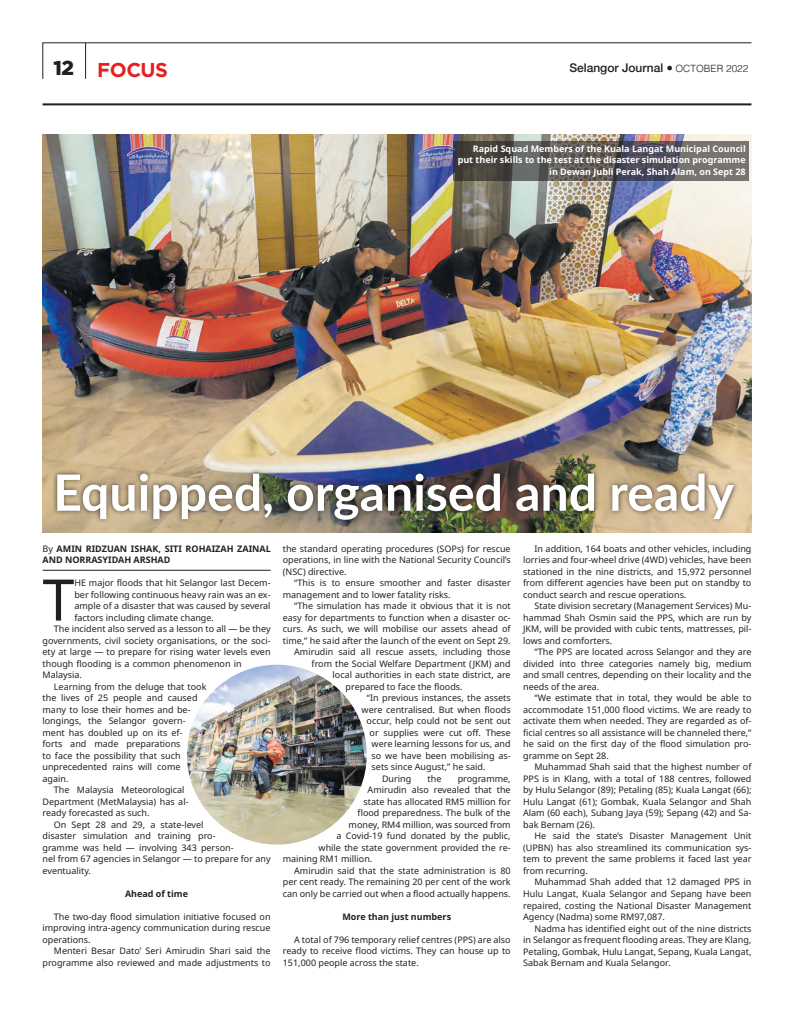
<style>
.page{position:relative;width:794px;height:1010px;background:#fff}
.page>*{position:absolute;margin:0;border:0;box-sizing:border-box;transform-origin:0 0}
.BODYTEXT{font:57.3px "Noto Sans";color:#231f20}
._1st_LEAD{font:700 50px "Lato";color:#fff}
.t1{font:700 20px "Gotham";letter-spacing:-.025em;color:#e52021}
.t2{font:900 20px "Gotham";color:#231f20}
.t3{font:500 12px "Helvetica Neue";color:#231f20}
.BODYTEXT-2{font:9px/11.5px "Noto Sans";color:#231f20;text-align:justify}
.BODYTEXT-3{font:700 9px/11.5px "Noto Sans";color:#fff;text-align:right}
.Ruler{font:700 9px/11.5px "Noto Sans";color:#231f20}
.BODYTEXT-4{font:700 9px "Noto Sans";color:#231f20}
.s1{font-family:"Helvetica";font-weight:300;font-size:10px}
.s2{font-weight:400}
</style>
<div class="page">
<hr style="left:43px;top:103px;width:708px;height:2px;background:#231f20">
<hr style="left:43px;top:43px;width:708px;height:1px;background:#231f20">
<hr style="left:43px;top:43px;width:1px;height:36px;background:#231f20">
<hr style="left:85px;top:43px;width:1px;height:36px;background:#231f20">
<hr style="left:43px;top:570px;width:228px;height:1px;background:#231f20">
<img style="left:43px;top:134px;width:708px;height:398px">
<div style="left:52px;top:467px;width:687px;height:57px;background:#231f20;opacity:.75"></div>
<img style="left:187px;top:664px;width:180px;height:180px;border-radius:90px">
<svg style="left:453px;top:141px;width:295px;height:39px;background:#5b5859"></svg>
<p class="t2" style="left:54px;top:56px;width:22px">12</p>
<p class="t1" style="left:97px;top:56px;width:72px">FOCUS</p>
<p class="t3" style="left:569px;top:58px;width:180px">Selangor Journal ● <span class="s1">OCTOBER 2022</span></p>
<p class="BODYTEXT-3" style="left:473px;top:143px;width:274px">Rapid Squad Members of the Kuala Langat Municipal Council</p>
<p class="BODYTEXT-3" style="left:458px;top:154px;width:289px">put their skills to the test at the disaster simulation programme in Dewan Jubli Perak, Shah Alam, on Sept 28</p>
<p class="_1st_LEAD" style="left:53px;top:455px;width:682px">Equipped, organised and ready</p>
<p class="Ruler" style="left:43px;top:542px;width:230px"><span class="s2">By</span> AMIN RIDZUAN ISHAK, SITI ROHAIZAH ZAINAL<br>AND NORRASYIDAH ARSHAD</p>
<p class="BODYTEXT" style="left:43px;top:559px;width:33px">T</p>
<p class="BODYTEXT-2" style="left:74px;top:577px;width:198px">HE major floods that hit Selangor last Decem&shy;ber following continuous heavy rain was an ex&shy;ample of a disaster that was caused by several factors including climate change.</p>
<p class="BODYTEXT-2" style="left:43px;top:623px;width:230px;text-align:left;text-indent:11px">The incident also served as a lesson to all — be they governments, civil society organisations, or the soci&shy;ety at large — to prepare for rising water levels even though flooding is a common phenomenon in Malaysia.</p>
<p class="BODYTEXT-2" style="left:43px;top:680px;width:165px;text-align:left;text-indent:11px">Learning from the deluge that took the lives of 25 people and caused many to lose their homes and be&shy;longings, the Selangor govern&shy;ment has doubled up on its ef-<br>forts and made preparations<br>to face the possibility that such unprecedented rains will come again.</p>
<p class="BODYTEXT-2" style="left:43px;top:784px;width:147px;text-align:left;text-indent:11px">The Malaysia Meteorological<br>Department (MetMalaysia) has al&shy;ready forecasted as such.</p>
<p class="BODYTEXT-2" style="left:43px;top:818px;width:229px;text-align:left;text-indent:11px">On Sept 28 and 29, a state-level<br>disaster simulation and training pro-<br>gramme was held — involving 343 person-<br>nel from 67 agencies in Selangor — to prepare for any eventuality.</p>
<p class="BODYTEXT-4" style="left:125px;top:886px;width:65px">Ahead of time</p>
<p class="BODYTEXT-2" style="left:43px;top:910px;width:230px;text-indent:11px">The two-day flood simulation initiative focused on improving intra-agency communication during rescue operations.</p>
<p class="BODYTEXT-2" style="left:43px;top:945px;width:229px;text-align:right">Menteri Besar Dato’ Seri Amirudin Shari said the programme also reviewed and made adjustments to</p>
<p class="BODYTEXT-2" style="left:283px;top:542px;width:229px">the standard operating procedures (SOPs) for rescue operations, in line with the National Security Council’s (NSC) directive.</p>
<p class="BODYTEXT-2" style="left:283px;top:577px;width:229px;text-indent:11px">“This is to ensure smoother and faster disaster management and to lower fatality risks.</p>
<p class="BODYTEXT-2" style="left:283px;top:600px;width:229px;text-indent:11px">“The simulation has made it obvious that it is not easy for departments to function when a disaster oc&shy;curs. As such, we will mobilise our assets ahead of time,” he said after the launch of the event on Sept 29.</p>
<p class="BODYTEXT-2" style="left:294px;top:646px;width:218px">Amirudin said all rescue assets, including those</p>
<p class="BODYTEXT-2" style="left:312px;top:657px;width:200px">from the Social Welfare Department (JKM) and</p>
<p class="BODYTEXT-2" style="left:333px;top:669px;width:179px">local authorities in each state district, are</p>
<p class="BODYTEXT-2" style="left:346px;top:680px;width:118px">prepared to face the floods.</p>
<p class="BODYTEXT-2" style="left:367px;top:692px;width:145px">“In previous instances, the assets</p>
<p class="BODYTEXT-2" style="left:362px;top:703px;width:150px">were centralised. But when floods</p>
<p class="BODYTEXT-2" style="left:367px;top:715px;width:145px">occur, help could not be sent out</p>
<p class="BODYTEXT-2" style="left:370px;top:726px;width:143px">or supplies were cut off. These</p>
<p class="BODYTEXT-2" style="left:372px;top:738px;width:141px">were learning lessons for us, and</p>
<p class="BODYTEXT-2" style="left:372px;top:749px;width:141px">so we have been mobilising as-</p>
<p class="BODYTEXT-2" style="left:372px;top:761px;width:115px">sets since August,” he said.</p>
<p class="BODYTEXT-2" style="left:382px;top:772px;width:31px">During</p>
<p class="BODYTEXT-2" style="left:427px;top:772px;width:15px">the</p>
<p class="BODYTEXT-2" style="left:458px;top:772px;width:54px">programme,</p>
<p class="BODYTEXT-2" style="left:368px;top:784px;width:144px">Amirudin also revealed that the</p>
<p class="BODYTEXT-2" style="left:364px;top:795px;width:149px">state has allocated RM5 million for</p>
<p class="BODYTEXT-2" style="left:358px;top:807px;width:154px">flood preparedness. The bulk of the</p>
<p class="BODYTEXT-2" style="left:349px;top:818px;width:164px">money, RM4 million, was sourced from</p>
<p class="BODYTEXT-2" style="left:337px;top:830px;width:175px">a Covid-19 fund donated by the public,</p>
<p class="BODYTEXT-2" style="left:319px;top:841px;width:193px">while the state government provided the re-</p>
<p class="BODYTEXT-2" style="left:283px;top:853px;width:91px">maining RM1 million.</p>
<p class="BODYTEXT-2" style="left:283px;top:864px;width:229px;text-indent:11px">Amirudin said that the state administration is 80 per cent ready. The remaining 20 per cent of the work can only be carried out when a flood actually happens.</p>
<p class="BODYTEXT-4" style="left:342px;top:910px;width:110px">More than just numbers</p>
<p class="BODYTEXT-2" style="left:283px;top:933px;width:229px;text-indent:11px">A total of 796 temporary relief centres (PPS) are also ready to receive flood victims. They can house up to 151,000 people across the state.</p>
<p class="BODYTEXT-2" style="left:523px;top:542px;width:230px;text-indent:11px">In addition, 164 boats and other vehicles, including lorries and four-wheel drive (4WD) vehicles, have been stationed in the nine districts, and 15,972 personnel from different agencies have been put on standby to conduct search and rescue operations.</p>
<p class="BODYTEXT-2" style="left:523px;top:600px;width:230px;text-indent:11px">State division secretary (Management Services) Mu&shy;hammad Shah Osmin said the PPS, which are run by JKM, will be provided with cubic tents, mattresses, pil&shy;lows and comforters.</p>
<p class="BODYTEXT-2" style="left:523px;top:646px;width:230px;text-indent:11px">“The PPS are located across Selangor and they are divided into three categories namely big, medium and small centres, depending on their locality and the needs of the area.</p>
<p class="BODYTEXT-2" style="left:523px;top:692px;width:230px;text-indent:11px">“We estimate that in total, they would be able to accommodate 151,000 flood victims. We are ready to activate them when needed. They are regarded as of&shy;ficial centres so all assistance will be channeled there,” he said on the first day of the flood simulation pro&shy;gramme on Sept 28.</p>
<p class="BODYTEXT-2" style="left:523px;top:761px;width:230px;text-indent:11px">Muhammad Shah said that the highest number of PPS is in Klang, with a total of 188 centres, followed by Hulu Selangor (89); Petaling (85); Kuala Langat (66); Hulu Langat (61); Gombak, Kuala Selangor and Shah Alam (60 each), Subang Jaya (59); Sepang (42) and Sa&shy;bak Bernam (26).</p>
<p class="BODYTEXT-2" style="left:523px;top:830px;width:230px;text-indent:11px">He said the state’s Disaster Management Unit (UPBN) has also streamlined its communication sys&shy;tem to prevent the same problems it faced last year from recurring.</p>
<p class="BODYTEXT-2" style="left:523px;top:876px;width:230px;text-indent:11px">Muhammad Shah added that 12 damaged PPS in Hulu Langat, Kuala Selangor and Sepang have been repaired, costing the National Disaster Management Agency (Nadma) some RM97,087.</p>
<p class="BODYTEXT-2" style="left:523px;top:922px;width:230px;text-indent:11px">Nadma has identified eight out of the nine districts in Selangor as frequent flooding areas. They are Klang, Petaling, Gombak, Hulu Langat, Sepang, Kuala Langat, Sabak Bernam and Kuala Selangor.</p>
</div>
